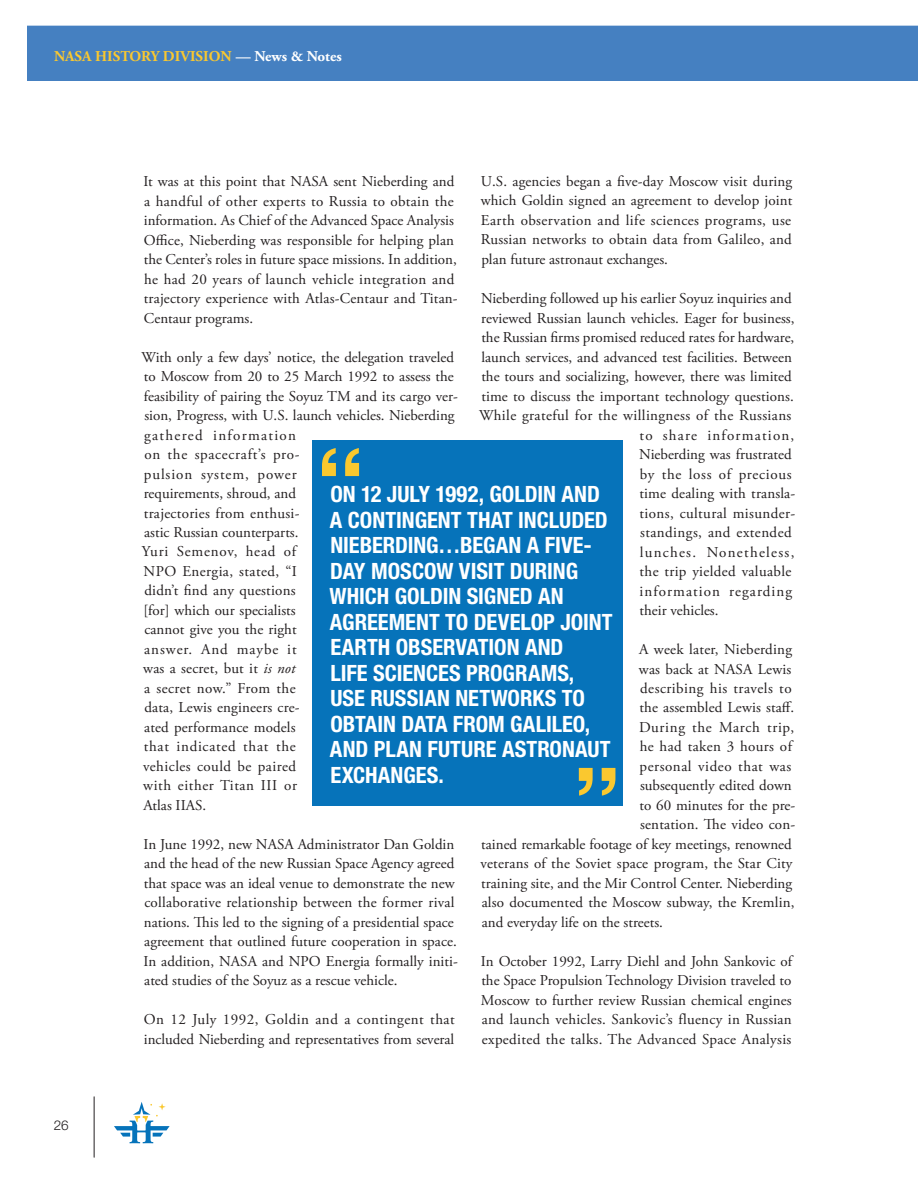
<style>
.page{position:relative;width:918px;height:1188px;background:#fff}
.page>*{position:absolute;margin:0;border:0;box-sizing:border-box;transform-origin:0 0}
.Pullquote{font:700 condensed 22.5px/25.5px "Helvetica Neue LT Std";color:#fff}
.Body{font:15px/19.5px "Adobe Garamond Pro";color:#231f20}
.Body-2{font:15px "Adobe Garamond Pro";letter-spacing:.025em;color:#231f20}
.Body-3{font:15px "Adobe Garamond Pro";letter-spacing:.03em;color:#231f20}
.Body-4{font:15px "Adobe Garamond Pro";letter-spacing:.045em;color:#231f20}
.t1{font:700 15px "Adobe Garamond Pro";color:#fac82f}
.Body-5{font:15px "Adobe Garamond Pro";letter-spacing:.02em;color:#231f20}
.Body-6{font:15px "Adobe Garamond Pro";letter-spacing:.085em;color:#231f20}
.Body-7{font:15px "Adobe Garamond Pro";letter-spacing:.07em;color:#231f20}
.Body-8{font:15px "Adobe Garamond Pro";letter-spacing:.035em;color:#231f20}
.Body-9{font:15px "Adobe Garamond Pro";letter-spacing:.08em;color:#231f20}
.t2{font:300 13.5px "Helvetica Neue LT Std";color:#231f20}
.s1{color:#fff}
.s2{font-style:italic}
</style>
<div class="page">
<hr style="left:94px;top:1097px;width:1px;height:60px;background:#231f20">
<div style="left:27px;top:26px;width:891px;height:55px;background:#4580c1"></div>
<div style="left:313px;top:440px;width:310px;height:366px;background:#0673ba"></div>
<svg style="left:579px;top:768px;width:36px;height:28px"></svg>
<svg style="left:322px;top:448px;width:37px;height:28px"></svg>
<svg style="left:114px;top:1102px;width:56px;height:41px"></svg>
<p class="t1" style="left:54px;top:47px;width:289px">NASA HISTORY DIVISION <span class="s1">— News &amp; Notes</span></p>
<p class="t2" style="left:54px;top:1117px;width:17px">26</p>
<p class="Body" style="left:481px;top:172px;width:313px;text-align:justify">U.S. agencies began a five-day Moscow visit during which Goldin signed an agreement to develop joint Earth observation and life sciences programs, use Russian networks to obtain data from Galileo, and plan future astronaut exchanges.</p>
<p class="Body" style="left:143px;top:172px;width:316px">It was at this point that NASA sent Nieberding and a handful of other experts to Russia to obtain the information. As Chief of the Advanced Space Analysis Office, Nieberding was responsible for helping plan the Center’s roles in future space missions. In addition, he had 20 years of launch vehicle integration and trajectory experience with Atlas-Centaur and Titan-Centaur programs.</p>
<p class="Body" style="left:142px;top:348px;width:318px">With only a few days’ notice, the delegation traveled to Moscow from 20 to 25 March 1992 to assess the feasibility of pairing the Soyuz TM and its cargo ver&shy;sion, Progress, with U.S. launch vehicles. Nieberding gathered information<br>on the spacecraft’s pro-<br>pulsion system, power<br>requirements, shroud, and<br>trajectories from enthusi-<br>astic Russian counterparts.<br>Yuri Semenov, head of<br>NPO Energia, stated, “I<br>didn’t find any questions<br>[for] which our specialists<br>cannot give you the right<br>answer. And maybe it<br>was a secret, but it <span class="s2">is not<br></span>a secret now.” From the<br>data, Lewis engineers cre-<br>ated performance models<br>that indicated that the<br>vehicles could be paired<br>with either Titan III or<br>Atlas IIAS.</p>
<p class="Body" style="left:143px;top:835px;width:316px">In June 1992, new NASA Administrator Dan Goldin and the head of the new Russian Space Agency agreed that space was an ideal venue to demonstrate the new collaborative relationship between the former rival nations. This led to the signing of a presidential space agreement that outlined future cooperation in space.<br>In addition, NASA and NPO Energia formally initi&shy;ated studies of the Soyuz as a rescue vehicle.</p>
<p class="Body" style="left:144px;top:1011px;width:312px">On 12 July 1992, Goldin and a contingent that included Nieberding and representatives from several</p>
<p class="Body" style="left:481px;top:289px;width:312px">Nieberding followed up his earlier Soyuz inquiries and</p>
<p class="Body" style="left:481px;top:309px;width:315px">reviewed Russian launch vehicles. Eager for business,</p>
<p class="Body" style="left:481px;top:328px;width:315px">the Russian firms promised reduced rates for hardware,</p>
<p class="Body" style="left:482px;top:348px;width:312px">launch services, and advanced test facilities. Between</p>
<p class="Body" style="left:481px;top:367px;width:312px">the tours and socializing, however, there was limited</p>
<p class="Body" style="left:481px;top:387px;width:314px">time to discuss the important technology questions.</p>
<p class="Body-2" style="left:479px;top:406px;width:314px">While grateful for the willingness of the Russians</p>
<p class="Body-9" style="left:640px;top:426px;width:156px">to share information,</p>
<p class="Body" style="left:639px;top:445px;width:154px">Nieberding was frustrated</p>
<p class="Body-4" style="left:640px;top:465px;width:153px">by the loss of precious</p>
<p class="Body" style="left:640px;top:484px;width:157px">time dealing with transla-</p>
<p class="Body-2" style="left:640px;top:504px;width:157px">tions, cultural misunder-</p>
<p class="Body-3" style="left:640px;top:523px;width:153px">standings, and extended</p>
<p class="Body-6" style="left:640px;top:543px;width:156px">lunches. Nonetheless,</p>
<p class="Body-2" style="left:640px;top:562px;width:153px">the trip yielded valuable</p>
<p class="Body-7" style="left:640px;top:582px;width:154px">information regarding</p>
<p class="Body" style="left:640px;top:601px;width:81px">their vehicles.</p>
<p class="Body-5" style="left:639px;top:640px;width:155px">A week later, Nieberding</p>
<p class="Body" style="left:639px;top:660px;width:154px">was back at NASA Lewis</p>
<p class="Body-3" style="left:640px;top:679px;width:153px">describing his travels to</p>
<p class="Body" style="left:640px;top:699px;width:156px">the assembled Lewis staff.</p>
<p class="Body-4" style="left:639px;top:718px;width:157px">During the March trip,</p>
<p class="Body-2" style="left:640px;top:738px;width:154px">he had taken 3 hours of</p>
<p class="Body-8" style="left:640px;top:757px;width:153px">personal video that was</p>
<p class="Body" style="left:640px;top:777px;width:153px">subsequently edited down</p>
<p class="Body" style="left:640px;top:796px;width:157px">to 60 minutes for the pre-</p>
<p class="Body" style="left:640px;top:816px;width:157px">sentation. The video con-</p>
<p class="Body" style="left:481px;top:835px;width:312px">tained remarkable footage of key meetings, renowned</p>
<p class="Body" style="left:481px;top:855px;width:313px">veterans of the Soviet space program, the Star City</p>
<p class="Body" style="left:481px;top:874px;width:312px">training site, and the Mir Control Center. Nieberding</p>
<p class="Body" style="left:482px;top:894px;width:314px">also documented the Moscow subway, the Kremlin,</p>
<p class="Body" style="left:482px;top:913px;width:183px">and everyday life on the streets.</p>
<p class="Body" style="left:481px;top:952px;width:313px;text-align:justify">In October 1992, Larry Diehl and John Sankovic of the Space Propulsion Technology Division traveled to Moscow to further review Russian chemical engines and launch vehicles. Sankovic’s fluency in Russian expedited the talks. The Advanced Space Analysis</p>
<p class="Pullquote" style="left:330px;top:481px;width:285px">ON 12 JULY 1992, GOLDIN AND<br>A CONTINGENT THAT INCLUDED<br>NIEBERDING…BEGAN A FIVE-<br>DAY MOSCOW VISIT DURING<br>WHICH GOLDIN SIGNED AN<br>AGREEMENT TO DEVELOP JOINT<br>EARTH OBSERVATION AND<br>LIFE SCIENCES PROGRAMS,<br>USE RUSSIAN NETWORKS TO<br>OBTAIN DATA FROM GALILEO,<br>AND PLAN FUTURE ASTRONAUT<br>EXCHANGES.</p>
</div>
